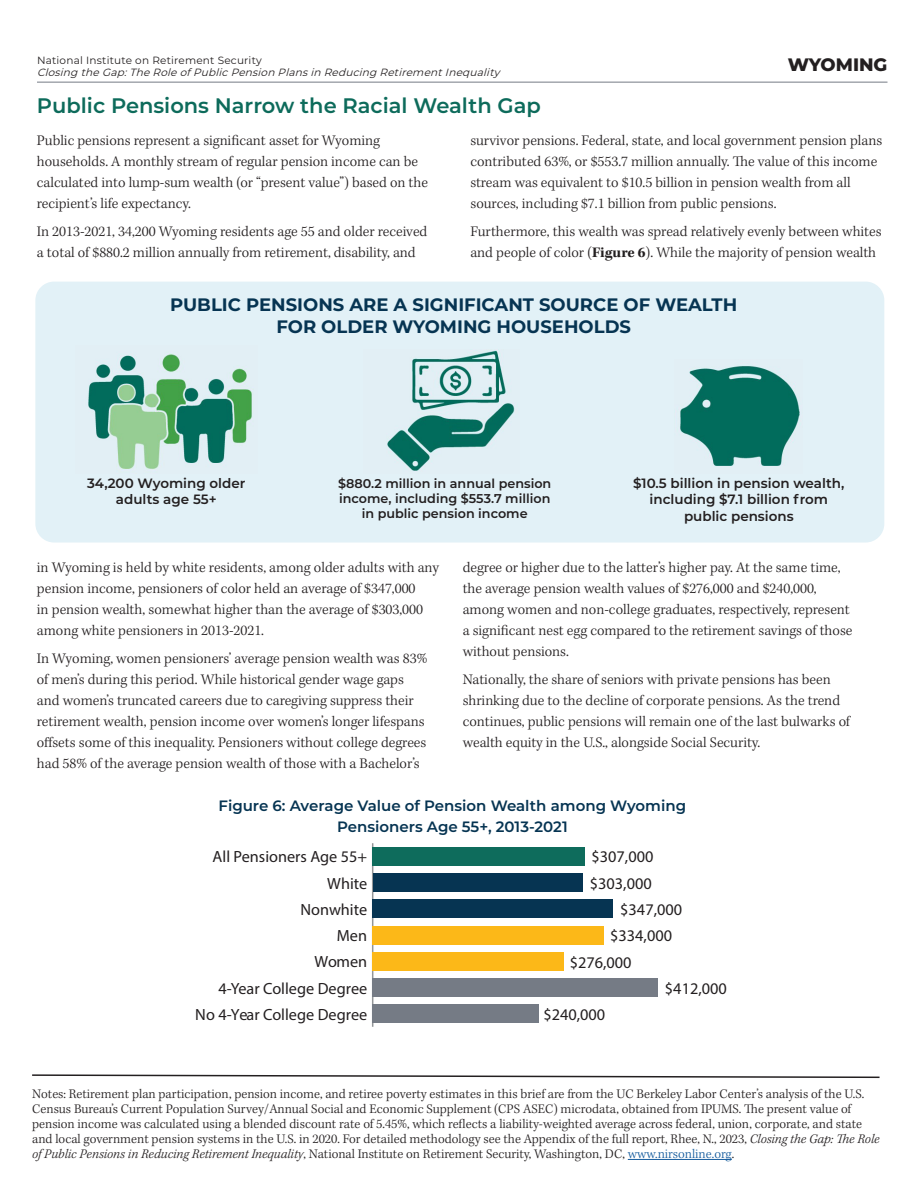
<style>
.page{position:relative;width:918px;height:1188px;background:#fff}
.page>*{position:absolute;margin:0;border:0;box-sizing:border-box;transform-origin:0 0}
.t1{font:600 21px "Montserrat";color:#0d6b5b}
.t2{font:700 18px "Montserrat";color:#063452}
.t3{font:800 18px "Montserrat";color:#231f20}
.t4{font:16.35px "Myriad Pro";color:#231f20}
.t5{font:16.2px "Myriad Pro";color:#231f20}
.t6{font:300 15px/21px "Kepler Std";color:#231f20}
.t7{font:600 15px/21px "Montserrat";color:#063452;text-align:center}
.t8{font:300 13.5px/15px "Kepler Std";color:#231f20}
.t9{font:600 13.5px/16.2px "Montserrat";color:#231f20;text-align:center}
.t10{font:600 12.75px/15.3px "Montserrat";color:#231f20;text-align:center}
.t11{font:italic 10.5px "Montserrat";color:#231f20}
.t12{font:10.5px "Montserrat";letter-spacing:.02em;color:#231f20}
.s1{font-weight:700}
.s2{font-style:italic}
.s3{color:#175d9e}
</style>
<div class="page">
<hr style="left:37px;top:82px;width:851px;height:1px;background:#757b85">
<div style="left:36px;top:282px;width:848px;height:260px;background:#e2f1f7;border-radius:18px"></div>
<div style="left:35px;top:282px;width:849px;height:261px;border:2px solid #e2f1f7;border-radius:18px"></div>
<hr style="left:628px;top:1159px;width:104px;height:1px;background:#175d9e">
<svg style="left:32px;top:1074px;width:848px;height:5px"></svg>
<img style="left:88px;top:353px;width:164px;height:117px">
<img style="left:387px;top:350px;width:128px;height:121px">
<img style="left:680px;top:365px;width:120px;height:101px">
<hr style="left:372px;top:843px;width:1px;height:184px;background:#939698">
<div style="left:373px;top:1004px;width:166px;height:19px;background:#757b85"></div>
<div style="left:373px;top:978px;width:285px;height:19px;background:#757b85"></div>
<div style="left:373px;top:952px;width:191px;height:19px;background:#fcb818"></div>
<div style="left:373px;top:926px;width:231px;height:18px;background:#fcb818"></div>
<div style="left:373px;top:899px;width:240px;height:19px;background:#063452"></div>
<div style="left:373px;top:873px;width:210px;height:19px;background:#063452"></div>
<div style="left:373px;top:847px;width:212px;height:19px;background:#0e6c5c"></div>
<p class="t12" style="left:37px;top:53px;width:226px">National Institute on Retirement Security</p>
<p class="t11" style="left:37px;top:65px;width:464px">Closing the Gap:The Role ofPublicPension Plansin Reducing RetirementInequality</p>
<p class="t1" style="left:37px;top:90px;width:506px">Public Pensions Narrow the Racial Wealth Gap</p>
<p class="t6" style="left:37px;top:130px;width:393px">Public pensions represent a significant asset for Wyoming households. A monthly stream of regular pension income can be calculated into lump-sum wealth (or “present value”) based on the recipient’s life expectancy.</p>
<p class="t6" style="left:37px;top:221px;width:392px">In 2013-2021, 34,200 Wyoming residents age 55 and older received a total of $880.2 million annually from retirement, disability, and</p>
<p class="t3" style="left:788px;top:51px;width:101px">WYOMING</p>
<p class="t6" style="left:470px;top:130px;width:413px">survivor pensions. Federal, state, and local government pension plans contributed 63%, or $553.7 million annually. The value of this income stream was equivalent to $10.5 billion in pension wealth from all sources, including $7.1 billion from public pensions.</p>
<p class="t6" style="left:470px;top:221px;width:413px">Furthermore, this wealth was spread relatively evenly between whites and people of color (<span class="s1">Figure 6</span>). While the majority of pension wealth</p>
<p class="t2" style="left:170px;top:292px;width:569px">PUBLIC PENSIONS ARE A SIGNIFICANT SOURCE OF WEALTH</p>
<p class="t2" style="left:276px;top:314px;width:356px">FOR OLDER WYOMING HOUSEHOLDS</p>
<p class="t9" style="left:87px;top:475px;width:160px">34,200 Wyoming older adults age 55+</p>
<p class="t10" style="left:338px;top:475px;width:215px">$880.2 million in annual pension income, including $553.7 million in public pension income</p>
<p class="t9" style="left:633px;top:475px;width:213px">$10.5 billion in pension wealth, including $7.1 billion from public pensions</p>
<p class="t6" style="left:37px;top:557px;width:404px">in Wyoming is held by white residents, among older adults with any pension income, pensioners of color held an average of $347,000<br>in pension wealth, somewhat higher than the average of $303,000 among white pensioners in 2013-2021.</p>
<p class="t6" style="left:37px;top:648px;width:392px">In Wyoming, women pensioners’ average pension wealth was 83% of men’s during this period. While historical gender wage gaps and women’s truncated careers due to caregiving suppress their retirement wealth, pension income over women’s longer lifespans offsets some of this inequality. Pensioners without college degrees had 58% of the average pension wealth of those with a Bachelor’s</p>
<p class="t6" style="left:463px;top:557px;width:391px">degree or higher due to the latter’s higher pay. At the same time, the average pension wealth values of $276,000 and $240,000, among women and non-college graduates, respectively, represent a significant nest egg compared to the retirement savings of those without pensions.</p>
<p class="t6" style="left:463px;top:669px;width:389px">Nationally, the share of seniors with private pensions has been shrinking due to the decline of corporate pensions. As the trend continues, public pensions will remain one of the last bulwarks of wealth equity in the U.S., alongside Social Security.</p>
<p class="t7" style="left:219px;top:795px;width:469px">Figure 6: Average Value of Pension Wealth among Wyoming<br>Pensioners Age 55+, 2013-2021</p>
<p class="t5" style="left:213px;top:847px;width:156px">All Pensioners Age 55+</p>
<p class="t4" style="left:592px;top:847px;width:63px">$307,000</p>
<p class="t4" style="left:590px;top:873px;width:63px">$303,000</p>
<p class="t4" style="left:620px;top:899px;width:63px">$347,000</p>
<p class="t4" style="left:610px;top:926px;width:63px">$334,000</p>
<p class="t4" style="left:570px;top:952px;width:63px">$276,000</p>
<p class="t4" style="left:665px;top:978px;width:63px">$412,000</p>
<p class="t4" style="left:543px;top:1004px;width:63px">$240,000</p>
<p class="t5" style="left:327px;top:873px;width:41px">White</p>
<p class="t5" style="left:301px;top:899px;width:68px">Nonwhite</p>
<p class="t5" style="left:337px;top:926px;width:32px">Men</p>
<p class="t5" style="left:314px;top:952px;width:54px">Women</p>
<p class="t5" style="left:218px;top:978px;width:151px">4-Year College Degree</p>
<p class="t5" style="left:195px;top:1004px;width:174px">No 4-Year College Degree</p>
<p class="t8" style="left:32px;top:1086px;width:849px">Notes: Retirement plan participation, pension income, and retiree poverty estimates in this brief are from the UC Berkeley Labor Center’s analysis of the U.S.<br>Census Bureau’s Current Population Survey/Annual Social and Economic Supplement (CPS ASEC) microdata, obtained from IPUMS. The present value of pension income was calculated using a blended discount rate of 5.45%, which reflects a liability-weighted average across federal, union, corporate, and state and local government pension systems in the U.S. in 2020. For detailed methodology see the Appendix of the full report, Rhee, N., 2023, <span class="s2">Closing the Gap: The Role of Public Pensions in Reducing Retirement Inequality</span>, National Institute on Retirement Security, Washington, DC, <span class="s3">www.nirsonline.org</span>.</p>
</div>
